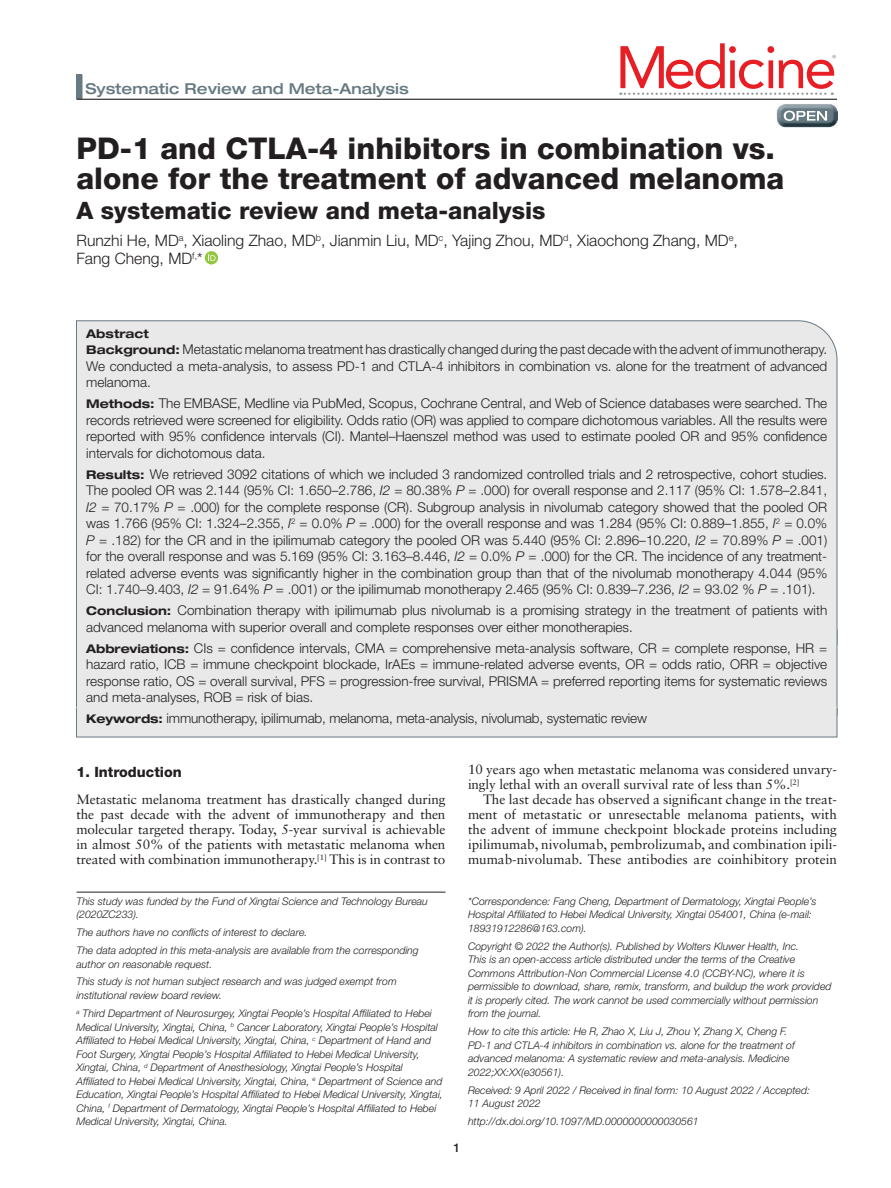
<style>
.page{position:relative;width:891px;height:1188px;background:#fff}
.page>*{position:absolute;margin:0;border:0;box-sizing:border-box;transform-origin:0 0}
.t1{font:59.4px "Avenir";letter-spacing:-.06em;color:#e71e24}
.t2{font:800 30px/30px "Helvetica Neue LT Std";color:#231f20}
.t3{font:800 24px "Helvetica Neue LT Std";color:#231f20}
.t4{font:300 15.75px/18px "Helvetica Neue LT Std";color:#231f20}
.t5{font:500 expanded 15px "Helvetica Neue LT Std";color:#667981}
.t6{font:800 14.25px "Helvetica Neue LT Std";color:#231f20}
.t7{font:300 13.5px/16.5px "Helvetica Neue LT Std";color:#231f20;text-align:justify}
.t8{font:13.5px/15px "Sabon LT Std";letter-spacing:-.01em;color:#231f20;text-align:justify}
.t9{font:700 expanded 12px "Helvetica Neue LT Std";color:#231f20}
.t10{font:500 12px "Helvetica Neue LT Std";color:#231f20}
.t11{font:italic 300 10.5px/13.5px "Helvetica Neue LT Std";color:#231f20}
.t12{font:500 10.35px "Akzidenz Grotesk BE";color:#909295}
.s1{font-weight:700;font-stretch:expanded;font-size:12px}
.s2{font-style:italic}
</style>
<div class="page">
<div style="left:76px;top:74px;width:6px;height:25px;background:#677981"></div>
<hr style="left:76px;top:99px;width:761px;height:1px;background:#231f20">
<img style="left:776px;top:104px;width:61px;height:24px">
<svg style="left:784px;top:111px;width:43px;height:10px"></svg>
<svg style="left:620px;top:93px;width:213px;height:2px"></svg>
<div style="left:76px;top:320px;width:762px;height:326px;background:#e9e9e9"></div>
<div style="left:76px;top:630px;width:761px;height:87px;background:#e9e9e9"></div>
<div style="left:76px;top:708px;width:761px;height:29px;background:#e9e9e9"></div>
<div style="left:205px;top:251px;width:13px;height:13px;background:#93c73e;border-radius:50%"></div>
<svg style="left:208px;top:254px;width:8px;height:7px"></svg>
<hr style="left:76px;top:892px;width:370px;height:1px;background:#231f20">
<p class="t5" style="left:86px;top:80px;width:325px">Systematic Review and Meta-Analysis</p>
<h1 class="t1" style="left:615px;top:33px;width:223px">Medicine</h1>
<p class="t12" style="left:832px;top:52px;width:6px">®</p>
<h2 class="t2" style="left:76px;top:134px;width:709px">PD-1 and CTLA-4 inhibitors in combination vs. alone for the treatment of advanced melanoma</h2>
<h3 class="t3" style="left:76px;top:197px;width:471px">A systematic review and meta-analysis</h3>
<p class="t4" style="left:76px;top:231px;width:663px">Runzhi He, MD<sup>a</sup>, Xiaoling Zhao, MD<sup>b</sup>, Jianmin Liu, MD<sup>c</sup>, Yajing Zhou, MD<sup>d</sup>, Xiaochong Zhang, MD<sup>e</sup>,<br>Fang Cheng, MD<sup>f,</sup>*</p>
<p class="t9" style="left:86px;top:326px;width:64px">Abstract</p>
<p class="t7" style="left:86px;top:341px;width:743px"><span class="s1">Background:</span> Metastatic melanoma treatment has drastically changed during the past decade with the advent of immunotherapy.<br>We conducted a meta-analysis, to assess PD-1 and CTLA-4 inhibitors in combination vs. alone for the treatment of advanced melanoma.</p>
<p class="t7" style="left:86px;top:395px;width:743px"><span class="s1">Methods:</span> The EMBASE, Medline via PubMed, Scopus, Cochrane Central, and Web of Science databases were searched. The records retrieved were screened for eligibility. Odds ratio (OR) was applied to compare dichotomous variables. All the results were reported with 95% confidence intervals (CI). Mantel–Haenszel method was used to estimate pooled OR and 95% confidence intervals for dichotomous data.</p>
<p class="t7" style="left:86px;top:466px;width:743px"><span class="s1">Results:</span> We retrieved 3092 citations of which we included 3 randomized controlled trials and 2 retrospective, cohort studies.<br>The pooled OR was 2.144 (95% CI: 1.650–2.786, <span class="s2">I2</span> = 80.38% <span class="s2">P</span> = .000) for overall response and 2.117 (95% CI: 1.578–2.841, <span class="s2">I2</span> = 70.17% <span class="s2">P</span> = .000) for the complete response (CR). Subgroup analysis in nivolumab category showed that the pooled OR was 1.766 (95% CI: 1.324–2.355, <span class="s2">I</span><sup>2</sup> = 0.0% <span class="s2">P</span> = .000) for the overall response and was 1.284 (95% CI: 0.889–1.855, <span class="s2">I</span><sup>2</sup> = 0.0% <span class="s2">P</span> = .182) for the CR and in the ipilimumab category the pooled OR was 5.440 (95% CI: 2.896–10.220, <span class="s2">I2</span> = 70.89% <span class="s2">P</span> = .001) for the overall response and was 5.169 (95% CI: 3.163–8.446, <span class="s2">I2</span> = 0.0% <span class="s2">P</span> = .000) for the CR. The incidence of any treatment&shy;related adverse events was significantly higher in the combination group than that of the nivolumab monotherapy 4.044 (95% CI: 1.740–9.403, <span class="s2">I2</span> = 91.64% <span class="s2">P</span> = .001) or the ipilimumab monotherapy 2.465 (95% CI: 0.839–7.236, <span class="s2">I2</span> = 93.02 % <span class="s2">P</span> = .101).</p>
<p class="t7" style="left:86px;top:602px;width:743px"><span class="s1">Conclusion:</span> Combination therapy with ipilimumab plus nivolumab is a promising strategy in the treatment of patients with advanced melanoma with superior overall and complete responses over either monotherapies.</p>
<p class="t7" style="left:86px;top:640px;width:743px"><span class="s1">Abbreviations:</span> CIs = confidence intervals, CMA = comprehensive meta-analysis software, CR = complete response, HR = hazard ratio, ICB = immune checkpoint blockade, IrAEs = immune-related adverse events, OR = odds ratio, ORR = objective response ratio, OS = overall survival, PFS = progression-free survival, PRISMA = preferred reporting items for systematic reviews and meta-analyses, ROB = risk of bias.</p>
<p class="t7" style="left:86px;top:710px;width:562px"><span class="s1">Keywords:</span> immunotherapy, ipilimumab, melanoma, meta-analysis, nivolumab, systematic review</p>
<p class="t6" style="left:76px;top:764px;width:107px">1. Introduction</p>
<p class="t8" style="left:76px;top:792px;width:371px">Metastatic melanoma treatment has drastically changed during the past decade with the advent of immunotherapy and then molecular targeted therapy. Today, 5-year survival is achievable in almost 50% of the patients with metastatic melanoma when treated with combination immunotherapy.<sup>[1]</sup> This is in contrast to</p>
<p class="t8" style="left:468px;top:762px;width:370px">10 years ago when metastatic melanoma was considered unvary&shy;ingly lethal with an overall survival rate of less than 5%.<sup>[2]</sup></p>
<p class="t8" style="left:468px;top:792px;width:371px;text-indent:15px">The last decade has observed a significant change in the treat&shy;ment of metastatic or unresectable melanoma patients, with the advent of immune checkpoint blockade proteins including ipilimumab, nivolumab, pembrolizumab, and combination ipili&shy;mumab-nivolumab. These antibodies are coinhibitory protein</p>
<p class="t11" style="left:76px;top:894px;width:353px">This study was funded by the Fund of Xingtai Science and Technology Bureau (2020ZC233).</p>
<p class="t11" style="left:76px;top:923px;width:344px;line-height:18px">The authors have no conflicts of interest to declare.<br>The data adopted in this meta-analysis are available from the corresponding</p>
<p class="t11" style="left:76px;top:955px;width:322px;line-height:18px">author on reasonable request.<br>This study is not human subject research and was judged exempt from</p>
<p class="t11" style="left:76px;top:986px;width:357px;line-height:18px">institutional review board review.<br><sup>a</sup> Third Department of Neurosurgey, Xingtai People’s Hospital Affiliated to Hebei</p>
<p class="t11" style="left:76px;top:1020px;width:368px">Medical University, Xingtai, China, <sup>b</sup> Cancer Laboratory, Xingtai People’s Hospital Affiliated to Hebei Medical University, Xingtai, China, <sup>c</sup> Department of Hand and Foot Surgery, Xingtai People’s Hospital Affiliated to Hebei Medical University, Xingtai, China, <sup>d</sup> Department of Anesthesiology, Xingtai People’s Hospital Affiliated to Hebei Medical University, Xingtai, China, <sup>e</sup> Department of Science and Education, Xingtai People’s Hospital Affiliated to Hebei Medical University, Xingtai, China, <sup>f</sup> Department of Dermatology, Xingtai People’s Hospital Affiliated to Hebei Medical University, Xingtai, China.</p>
<p class="t10" style="left:453px;top:1140px;width:8px">1</p>
<p class="t11" style="left:468px;top:894px;width:350px">*Correspondence: Fang Cheng, Department of Dermatology, Xingtai People’s<br>Hospital Affiliated to Hebei Medical University, Xingtai 054001, China (e-mail:<br>18931912286@163.com).</p>
<p class="t11" style="left:468px;top:939px;width:365px">Copyright © 2022 the Author(s). Published by Wolters Kluwer Health, Inc.<br>This is an open-access article distributed under the terms of the Creative Commons Attribution-Non Commercial License 4.0 (CCBY-NC), where it is permissible to download, share, remix, transform, and buildup the work provided it is properly cited. The work cannot be used commercially without permission from the journal.</p>
<p class="t11" style="left:468px;top:1024px;width:328px">How to cite this article: He R, Zhao X, Liu J, Zhou Y, Zhang X, Cheng F.<br>PD-1 and CTLA-4 inhibitors in combination vs. alone for the treatment of advanced melanoma: A systematic review and meta-analysis. Medicine 2022;XX:XX(e30561).</p>
<p class="t11" style="left:468px;top:1083px;width:343px">Received: 9 April 2022 / Received in final form: 10 August 2022 / Accepted:<br>11 August 2022</p>
<p class="t11" style="left:468px;top:1114px;width:232px">http://dx.doi.org/10.1097/MD.0000000000030561</p>
</div>
